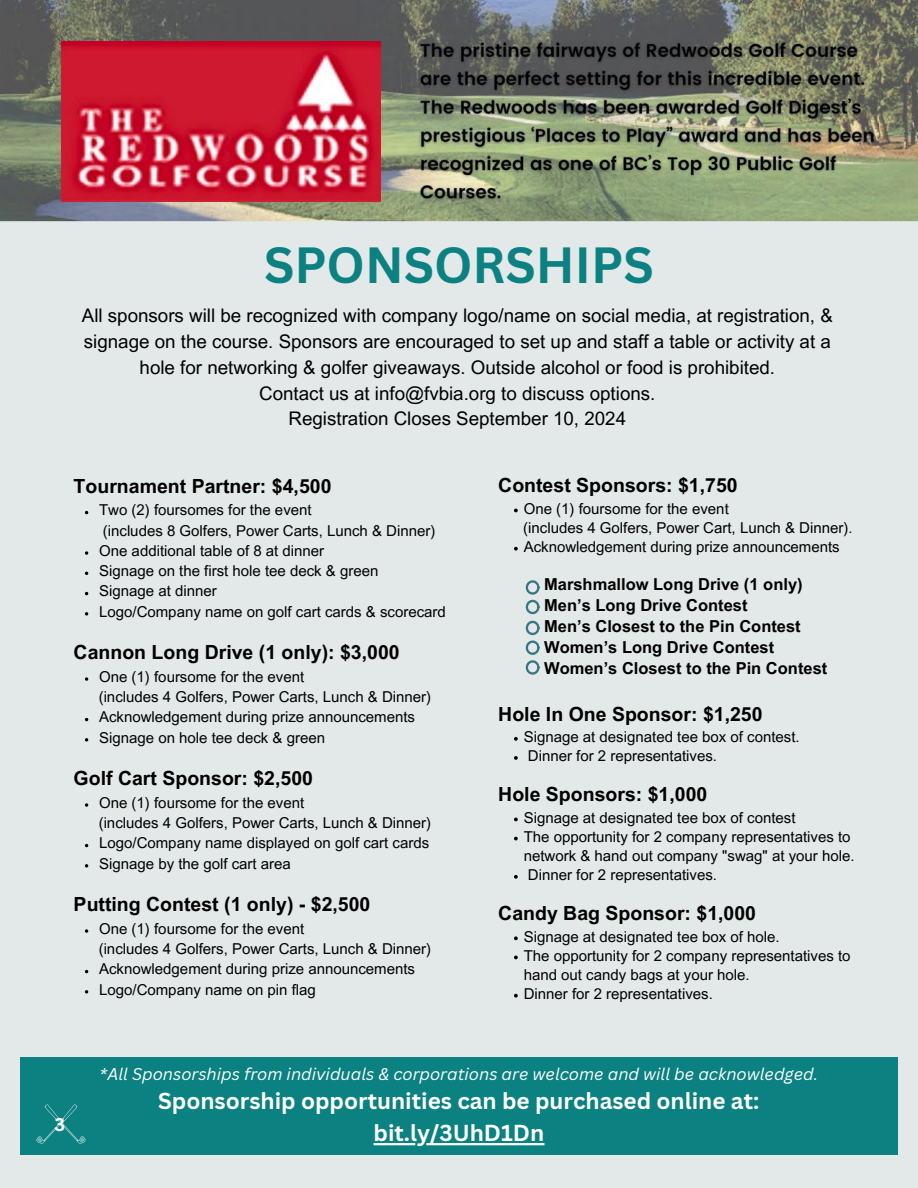
<style>
.page{position:relative;width:918px;height:1188px;background:#e3e8e8}
.page>*{position:absolute;margin:0;border:0;box-sizing:border-box;transform-origin:0 0}
.t1{font:700 49.5px "Canva Sans";color:#0c8181}
.t2{font:700 22.5px/31.5px "Canva Sans";color:#fff;text-align:center}
.t3{font:700 19.5px "Arial MT Pro";color:#000}
.t4{font:18.75px/26px "Arial MT Pro";color:#000;text-align:center}
.t5{font:700 18px "Canva Sans";color:#fff}
.t6{font:700 16.5px/21px "Arial MT Pro";color:#000}
.t7{font:italic 16.5px "Canva Sans";color:#fff}
.t8{font:15px/20.2px "Arial MT Pro";color:#000}
</style>
<div class="page">
<img style="left:0;top:0;width:918px;height:221px">
<div style="left:20px;top:1057px;width:878px;height:97px;background:#0c8181"></div>
<hr style="left:426px;top:1143px;width:119px;height:2px;background:#fff">
<hr style="left:374px;top:1143px;width:41px;height:2px;background:#fff">
<svg style="left:37px;top:1105px;width:48px;height:39px"></svg>
<img style="left:61px;top:42px;width:320px;height:159px">
<img style="left:415px;top:37px;width:463px;height:171px">
<svg style="left:514px;top:509px;width:4px;height:3px"></svg>
<svg style="left:514px;top:547px;width:4px;height:4px"></svg>
<svg style="left:514px;top:737px;width:4px;height:4px"></svg>
<svg style="left:514px;top:756px;width:4px;height:4px"></svg>
<svg style="left:514px;top:818px;width:4px;height:3px"></svg>
<svg style="left:514px;top:837px;width:4px;height:3px"></svg>
<svg style="left:514px;top:875px;width:4px;height:4px"></svg>
<svg style="left:514px;top:936px;width:4px;height:4px"></svg>
<svg style="left:514px;top:956px;width:4px;height:3px"></svg>
<svg style="left:514px;top:994px;width:4px;height:4px"></svg>
<svg style="left:85px;top:551px;width:3px;height:4px"></svg>
<svg style="left:85px;top:612px;width:3px;height:4px"></svg>
<svg style="left:85px;top:677px;width:3px;height:4px"></svg>
<svg style="left:85px;top:738px;width:3px;height:4px"></svg>
<svg style="left:85px;top:803px;width:3px;height:4px"></svg>
<svg style="left:85px;top:864px;width:3px;height:4px"></svg>
<svg style="left:85px;top:929px;width:3px;height:4px"></svg>
<svg style="left:85px;top:990px;width:3px;height:4px"></svg>
<svg style="left:525px;top:580px;width:15px;height:95px"></svg>
<h1 class="t1" style="left:264px;top:230px;width:391px">SPONSORSHIPS</h1>
<p class="t4" style="left:82px;top:305px;width:753px">All sponsors will be recognized with company logo/name on social media, at registration, &amp; signage on the course. Sponsors are encouraged to set up and staff a table or activity at a hole for networking &amp; golfer giveaways. Outside alcohol or food is prohibited.<br>Contact us at info@fvbia.org to discuss options.<br>Registration Closes September 10, 2024</p>
<h3 class="t3" style="left:74px;top:479px;width:259px">Tournament Partner: $4,500</h3>
<p class="t8" style="left:99px;top:502px;width:348px">Two (2) foursomes for the event<br>(includes 8 Golfers, Power Carts, Lunch &amp; Dinner)<br>One additional table of 8 at dinner<br>Signage on the first hole tee deck &amp; green<br>Signage at dinner<br>Logo/Company name on golf cart cards &amp; scorecard</p>
<h3 class="t3" style="left:74px;top:645px;width:328px">Cannon Long Drive (1 only): $3,000</h3>
<p class="t8" style="left:99px;top:668px;width:334px">One (1) foursome for the event<br>(includes 4 Golfers, Power Carts, Lunch &amp; Dinner)<br>Acknowledgement during prize announcements Signage on hole tee deck &amp; green</p>
<h3 class="t3" style="left:74px;top:771px;width:241px">Golf Cart Sponsor: $2,500</h3>
<p class="t8" style="left:99px;top:794px;width:334px">One (1) foursome for the event<br>(includes 4 Golfers, Power Carts, Lunch &amp; Dinner)<br>Logo/Company name displayed on golf cart cards Signage by the golf cart area</p>
<h3 class="t3" style="left:74px;top:897px;width:298px">Putting Contest (1 only) - $2,500</h3>
<p class="t8" style="left:99px;top:920px;width:334px">One (1) foursome for the event<br>(includes 4 Golfers, Power Carts, Lunch &amp; Dinner)<br>Acknowledgement during prize announcements Logo/Company name on pin flag</p>
<h3 class="t3" style="left:498px;top:478px;width:241px">Contest Sponsors: $1,750</h3>
<p class="t8" style="left:523px;top:501px;width:331px;line-height:19px">One (1) foursome for the event<br>(includes 4 Golfers, Power Cart, Lunch &amp; Dinner).<br>Acknowledgement during prize announcements</p>
<p class="t6" style="left:544px;top:575px;width:285px">Marshmallow Long Drive (1 only)<br>Men’s Long Drive Contest<br>Men’s Closest to the Pin Contest<br>Women’s Long Drive Contest<br>Women’s Closest to the Pin Contest</p>
<h3 class="t3" style="left:498px;top:707px;width:266px">Hole In One Sponsor: $1,250</h3>
<p class="t8" style="left:524px;top:729px;width:278px;line-height:19px">Signage at designated tee box of contest.<br>Dinner for 2 representatives.</p>
<h3 class="t3" style="left:498px;top:787px;width:211px">Hole Sponsors: $1,000</h3>
<p class="t8" style="left:524px;top:810px;width:332px;line-height:19px">Signage at designated tee box of contest<br>The opportunity for 2 company representatives to network &amp; hand out company "swag" at your hole.<br>Dinner for 2 representatives.</p>
<h3 class="t3" style="left:498px;top:906px;width:259px">Candy Bag Sponsor: $1,000</h3>
<p class="t8" style="left:524px;top:929px;width:328px;line-height:19px">Signage at designated tee box of hole.<br>The opportunity for 2 company representatives to hand out candy bags at your hole.<br>Dinner for 2 representatives.</p>
<p class="t5" style="left:54px;top:1112px;width:12px">3</p>
<p class="t7" style="left:100px;top:1062px;width:720px">*All Sponsorships from individuals &amp; corporations are welcome and will be acknowledged.</p>
<h2 class="t2" style="left:158px;top:1085px;width:603px">Sponsorship opportunities can be purchased online at: bit.ly/3UhD1Dn</h2>
</div>
